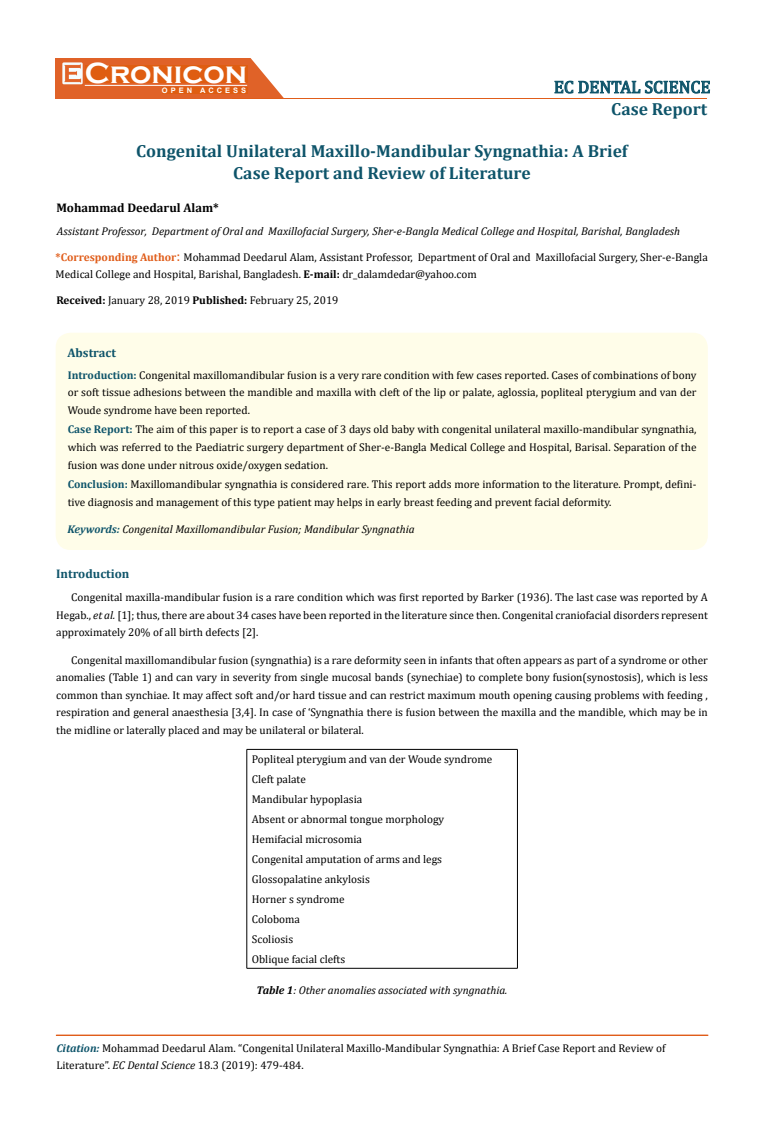
<style>
.page{position:relative;width:764px;height:1127px;background:#fff}
.page>*{position:absolute;margin:0;border:0;box-sizing:border-box;transform-origin:0 0}
.t1{font:700 30px "Copperplate Gothic";color:#fff}
.t2{font:700 17.5px/22.5px "Cambria";color:#0e546a;text-align:center}
.t3{font:17.5px "Cambria";color:#0e546a}
.t4{font:700 12.5px "Cambria";color:#000}
.t5{font:700 12.5px "Cambria";color:#0e546a}
.t6{font:11.25px/17.5px "Cambria";color:#000}
.t7{font:italic 11.25px "Cambria";color:#000}
.t8{font:700 7.5px "Arial";letter-spacing:.4em;color:#fff}
.s1{font-weight:700;color:#e05d1a}
.s2{font-size:15px;color:#e05d1a}
.s3{font-weight:700}
.s4{font-weight:700;color:#0e546a}
.s5{font-style:italic}
.s6{font-weight:700;font-style:italic;color:#0e546a}
</style>
<div class="page">
<div style="left:56px;top:58px;width:242px;height:41px;background:#e06228"></div>
<svg style="left:250px;top:58px;width:48px;height:40px"></svg>
<img style="left:62px;top:62px;width:21px;height:22px">
<div style="left:85px;top:66px;width:162px;height:17px;background:#df5d11"></div>
<div style="left:162px;top:87px;width:85px;height:6px;background:#df5d11"></div>
<svg style="left:554px;top:80px;width:156px;height:14px"></svg>
<hr style="left:85px;top:85px;width:162px;height:1px;background:#fff">
<hr style="left:232px;top:98px;width:475px;height:1px;background:#e05d1a">
<hr style="left:56px;top:1035px;width:652px;height:1px;background:#e05d1a">
<div style="left:56px;top:332px;width:652px;height:218px;background:#fffde9;border-radius:15px"></div>
<hr style="left:247px;top:749px;width:270px;height:1px;background:#000">
<hr style="left:247px;top:749px;width:1px;height:219px;background:#000">
<hr style="left:517px;top:749px;width:1px;height:219px;background:#000">
<hr style="left:247px;top:967px;width:270px;height:1px;background:#000">
<h1 class="t1" style="left:85px;top:56px;width:164px">Cronicon</h1>
<p class="t8" style="left:162px;top:85px;width:86px">OPEN ACCESS</p>
<h2 class="t3" style="left:554px;top:77px;width:158px">EC DENTAL SCIENCE</h2>
<h2 class="t2" style="left:611px;top:97px;width:97px">Case Report</h2>
<h2 class="t2" style="left:136px;top:139px;width:493px">Congenital Unilateral Maxillo-Mandibular Syngnathia: A Brief<br>Case Report and Review of Literature</h2>
<p class="t4" style="left:56px;top:199px;width:164px">Mohammad Deedarul Alam*</p>
<p class="t7" style="left:57px;top:223px;width:624px">Assistant Professor, Department of Oral and Maxillofacial Surgery, Sher-e-Bangla Medical College and Hospital, Barishal, Bangladesh</p>
<p class="t6" style="left:56px;top:248px;width:653px"><span class="s1">*Corresponding Author</span><span class="s2">:</span> Mohammad Deedarul Alam, Assistant Professor, Department of Oral and Maxillofacial Surgery, Sher-e-Bangla<br>Medical College and Hospital, Barishal, Bangladesh. <span class="s3">E-mail:</span> dr_dalamdedar@yahoo.com</p>
<p class="t6" style="left:56px;top:291px;width:284px"><span class="s3">Received:</span> January 28, 2019 <span class="s3">Published:</span> February 25, 2019</p>
<p class="t5" style="left:68px;top:344px;width:50px">Abstract</p>
<p class="t6" style="left:68px;top:366px;width:630px;text-align:justify"><span class="s4">Introduction:</span> Congenital maxillomandibular fusion is a very rare condition with few cases reported. Cases of combinations of bony or soft tissue adhesions between the mandible and maxilla with cleft of the lip or palate, aglossia, popliteal pterygium and van der Woude syndrome have been reported.</p>
<p class="t6" style="left:68px;top:421px;width:630px;text-align:justify"><span class="s4">Case Report:</span> The aim of this paper is to report a case of 3 days old baby with congenital unilateral maxillo-mandibular syngnathia, which was referred to the Paediatric surgery department of Sher-e-Bangla Medical College and Hospital, Barisal. Separation of the fusion was done under nitrous oxide/oxygen sedation.</p>
<p class="t6" style="left:68px;top:475px;width:630px"><span class="s4">Conclusion:</span> Maxillomandibular syngnathia is considered rare. This report adds more information to the literature. Prompt, defini&shy;tive diagnosis and management of this type patient may helps in early breast feeding and prevent facial deformity.</p>
<p class="t7" style="left:67px;top:521px;width:349px"><span class="s4">Keywords:</span> Congenital Maxillomandibular Fusion; Mandibular Syngnathia</p>
<p class="t5" style="left:56px;top:565px;width:75px">Introduction</p>
<p class="t6" style="left:56px;top:588px;width:653px;text-align:justify;text-indent:15px">Congenital maxilla-mandibular fusion is a rare condition which was first reported by Barker (1936). The last case was reported by A Hegab., <span class="s5">et al.</span> [1]; thus, there are about 34 cases have been reported in the literature since then. Congenital craniofacial disorders represent approximately 20% of all birth defects [2].</p>
<p class="t6" style="left:56px;top:650px;width:653px;text-align:justify;text-indent:15px">Congenital maxillomandibular fusion (syngnathia) is a rare deformity seen in infants that often appears as part of a syndrome or other anomalies (Table 1) and can vary in severity from single mucosal bands (synechiae) to complete bony fusion(synostosis), which is less common than synchiae. It may affect soft and/or hard tissue and can restrict maximum mouth opening causing problems with feeding , respiration and general anaesthesia [3,4]. In case of ‘Syngnathia there is fusion between the maxilla and the mandible, which may be in the midline or laterally placed and may be unilateral or bilateral.</p>
<p class="t6" style="left:252px;top:749px;width:242px;line-height:20px">Popliteal pterygium and van der Woude syndrome<br>Cleft palate<br>Mandibular hypoplasia<br>Absent or abnormal tongue morphology<br>Hemifacial microsomia<br>Congenital amputation of arms and legs<br>Glossopalatine ankylosis<br>Horner s syndrome<br>Coloboma<br>Scoliosis<br>Oblique facial clefts</p>
<p class="t7" style="left:257px;top:981px;width:252px"><span class="s3">Table 1</span>: Other anomalies associated with syngnathia.</p>
<p class="t6" style="left:56px;top:1038px;width:610px"><span class="s6">Citation:</span> Mohammad Deedarul Alam. “Congenital Unilateral Maxillo-Mandibular Syngnathia: A Brief Case Report and Review of<br>Literature”. <span class="s5">EC Dental Science</span> 18.3 (2019): 479-484.</p>
</div>
